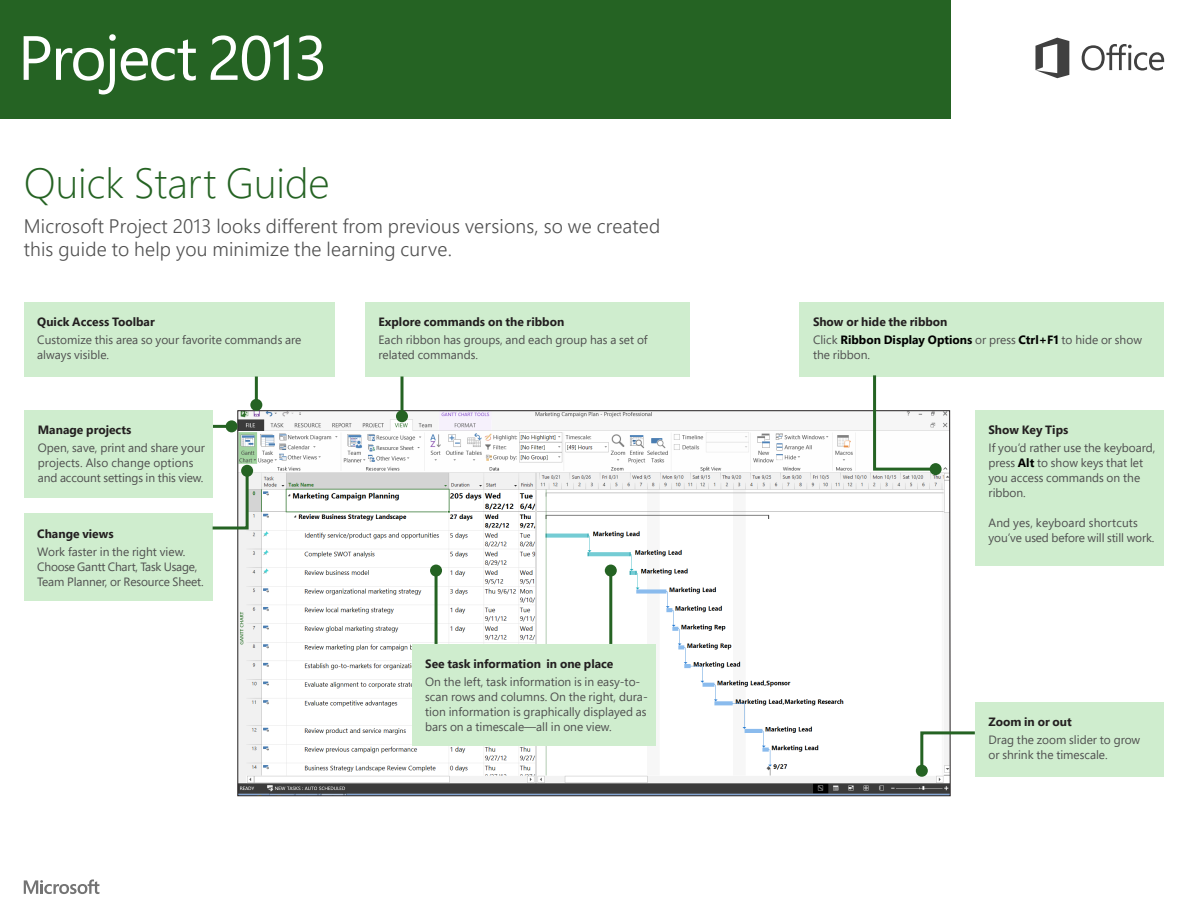
<style>
.page{position:relative;width:1188px;height:918px;background:#fff}
.page>*{position:absolute;margin:0;border:0;box-sizing:border-box;transform-origin:0 0}
.t1{font:300 42px "Segoe Pro";color:#256323}
.t2{font:300 19.5px/23.4px "Segoe Pro";letter-spacing:.01em;color:#505050}
.t3{font:12px/15px "Segoe Pro";color:#505050}
.t4{font:700 12px "Segoe Pro";color:#231f20}
.s1{font-weight:700;color:#000}
</style>
<div class="page">
<svg style="left:237px;top:410px;width:714px;height:386px"></svg>
<div style="left:24px;top:302px;width:310px;height:74px;background:#cfedce"></div>
<div style="left:365px;top:302px;width:324px;height:74px;background:#cfedce"></div>
<div style="left:24px;top:410px;width:189px;height:88px;background:#cfedce"></div>
<div style="left:800px;top:302px;width:364px;height:74px;background:#cfedce"></div>
<div style="left:24px;top:514px;width:189px;height:87px;background:#cfedce"></div>
<div style="left:975px;top:702px;width:189px;height:74px;background:#cfedce"></div>
<div style="left:412px;top:644px;width:243px;height:102px;background:#cfedce"></div>
<div style="left:975px;top:410px;width:189px;height:155px;background:#cfedce"></div>
<svg style="left:919px;top:730px;width:56px;height:44px"></svg>
<div style="left:916px;top:765px;width:12px;height:12px;background:#256323;border-radius:50%"></div>
<hr style="left:609px;top:571px;width:3px;height:73px;background:#256323">
<div style="left:605px;top:565px;width:12px;height:12px;background:#256323;border-radius:50%"></div>
<hr style="left:435px;top:571px;width:3px;height:73px;background:#256323">
<div style="left:430px;top:565px;width:12px;height:12px;background:#256323;border-radius:50%"></div>
<svg style="left:872px;top:375px;width:67px;height:97px"></svg>
<div style="left:930px;top:463px;width:12px;height:12px;background:#256323;border-radius:50%"></div>
<div style="left:0;top:0;width:950px;height:119px;background:#256323"></div>
<svg style="left:24px;top:879px;width:75px;height:15px"></svg>
<svg style="left:1082px;top:44px;width:82px;height:27px"></svg>
<svg style="left:1035px;top:38px;width:34px;height:40px"></svg>
<svg style="left:24px;top:36px;width:26px;height:44px"></svg>
<svg style="left:56px;top:34px;width:140px;height:61px"></svg>
<svg style="left:211px;top:35px;width:78px;height:46px"></svg>
<svg style="left:298px;top:35px;width:25px;height:46px"></svg>
<hr style="left:255px;top:376px;width:3px;height:29px;background:#256323">
<div style="left:250px;top:399px;width:12px;height:12px;background:#256323;border-radius:50%"></div>
<hr style="left:213px;top:425px;width:19px;height:3px;background:#256323">
<div style="left:226px;top:420px;width:12px;height:12px;background:#256323;border-radius:50%"></div>
<svg style="left:210px;top:468px;width:40px;height:63px"></svg>
<div style="left:241px;top:465px;width:12px;height:12px;background:#256323;border-radius:50%"></div>
<svg style="left:400px;top:376px;width:4px;height:34px"></svg>
<div style="left:396px;top:410px;width:12px;height:12px;background:#256323;border-radius:50%"></div>
<p class="t1" style="left:24px;top:154px;width:308px">Quick Start Guide</p>
<p class="t2" style="left:24px;top:214px;width:638px">Microsoft Project 2013 looks different from previous versions, so we created this guide to help you minimize the learning curve.</p>
<p class="t4" style="left:37px;top:313px;width:119px">Quick Access Toolbar</p>
<p class="t3" style="left:37px;top:332px;width:266px">Customize this area so your favorite commands are always visible.</p>
<p class="t4" style="left:38px;top:421px;width:95px">Manage projects</p>
<p class="t3" style="left:38px;top:440px;width:169px">Open, save, print and share your projects. Also change options and account settings in this view.</p>
<p class="t4" style="left:37px;top:525px;width:78px">Change views</p>
<p class="t3" style="left:37px;top:544px;width:168px">Work faster in the right view.<br>Choose Gantt Chart, Task Usage,<br>Team Planner, or Resource Sheet.</p>
<p class="t4" style="left:379px;top:313px;width:187px">Explore commands on the ribbon</p>
<p class="t3" style="left:379px;top:332px;width:270px">Each ribbon has groups, and each group has a set of related commands.</p>
<p class="t4" style="left:425px;top:655px;width:190px">See task information in one place</p>
<p class="t3" style="left:425px;top:674px;width:224px">On the left, task information is in easy-to&shy;scan rows and columns. On the right, dura&shy;tion information is graphically displayed as bars on a timescale—all in one view.</p>
<p class="t4" style="left:813px;top:313px;width:136px">Show or hide the ribbon</p>
<p class="t3" style="left:813px;top:332px;width:331px">Click <span class="s1">Ribbon Display Options</span> or press <span class="s1">Ctrl+F1</span> to hide or show the ribbon.</p>
<p class="t4" style="left:988px;top:421px;width:81px">Show Key Tips</p>
<p class="t3" style="left:988px;top:440px;width:169px">If you’d rather use the keyboard, press <span class="s1">Alt</span> to show keys that let you access commands on the ribbon.</p>
<p class="t3" style="left:988px;top:515px;width:168px">And yes, keyboard shortcuts you’ve used before will still work.</p>
<p class="t4" style="left:988px;top:713px;width:85px">Zoom in or out</p>
<p class="t3" style="left:988px;top:732px;width:153px">Drag the zoom slider to grow or shrink the timescale.</p>
</div>
